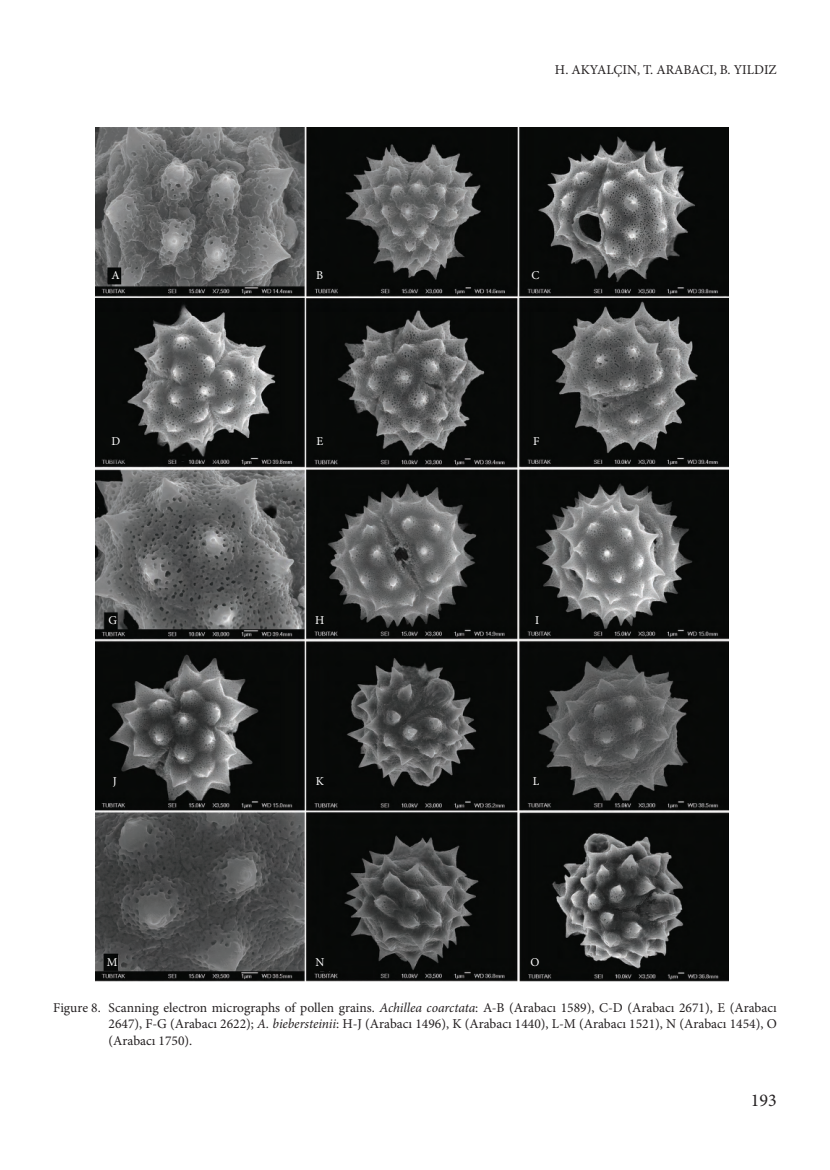
<style>
.page{position:relative;width:830px;height:1170px;background:#fff}
.page>*{position:absolute;margin:0;border:0;box-sizing:border-box;transform-origin:0 0}
.t1{font:18px "Minion Pro";color:#231f20}
.t2{font:13.5px/16.5px "Minion Pro";color:#231f20;text-align:justify}
.t3{font:12px "Minion Pro";color:#fff}
.s1{font-style:italic}
</style>
<div class="page">
<img style="left:96px;top:128px;width:631px;height:853px">
<p class="t2" style="left:554px;top:62px;width:223px">H. AKYALÇIN, T. ARABACI, B. YILDIZ</p>
<p class="t3" style="left:111px;top:271px;width:10px">A</p>
<p class="t3" style="left:316px;top:271px;width:9px">B</p>
<p class="t3" style="left:531px;top:271px;width:9px">C</p>
<p class="t3" style="left:111px;top:436px;width:10px">D</p>
<p class="t3" style="left:316px;top:436px;width:8px">E</p>
<p class="t3" style="left:532px;top:436px;width:8px">F</p>
<p class="t3" style="left:108px;top:615px;width:10px">G</p>
<p class="t3" style="left:315px;top:615px;width:11px">H</p>
<p class="t3" style="left:535px;top:615px;width:6px">I</p>
<p class="t3" style="left:113px;top:776px;width:5px">J</p>
<p class="t3" style="left:315px;top:776px;width:10px">K</p>
<p class="t3" style="left:532px;top:776px;width:8px">L</p>
<p class="t3" style="left:107px;top:957px;width:12px">M</p>
<p class="t3" style="left:315px;top:957px;width:10px">N</p>
<p class="t3" style="left:530px;top:957px;width:10px">O</p>
<p class="t2" style="left:108px;top:1000px;width:669px;text-indent:-55px">Figure 8. Scanning electron micrographs of pollen grains. <span class="s1">Achillea coarctata</span>: A-B (Arabacı 1589), C-D (Arabacı 2671), E (Arabacı 2647), F-G (Arabacı 2622); <span class="s1">A. biebersteinii</span>: H-J (Arabacı 1496), K (Arabacı 1440), L-M (Arabacı 1521), N (Arabacı 1454), O (Arabacı 1750).</p>
<h1 class="t1" style="left:750px;top:1093px;width:27px">193</h1>
</div>
